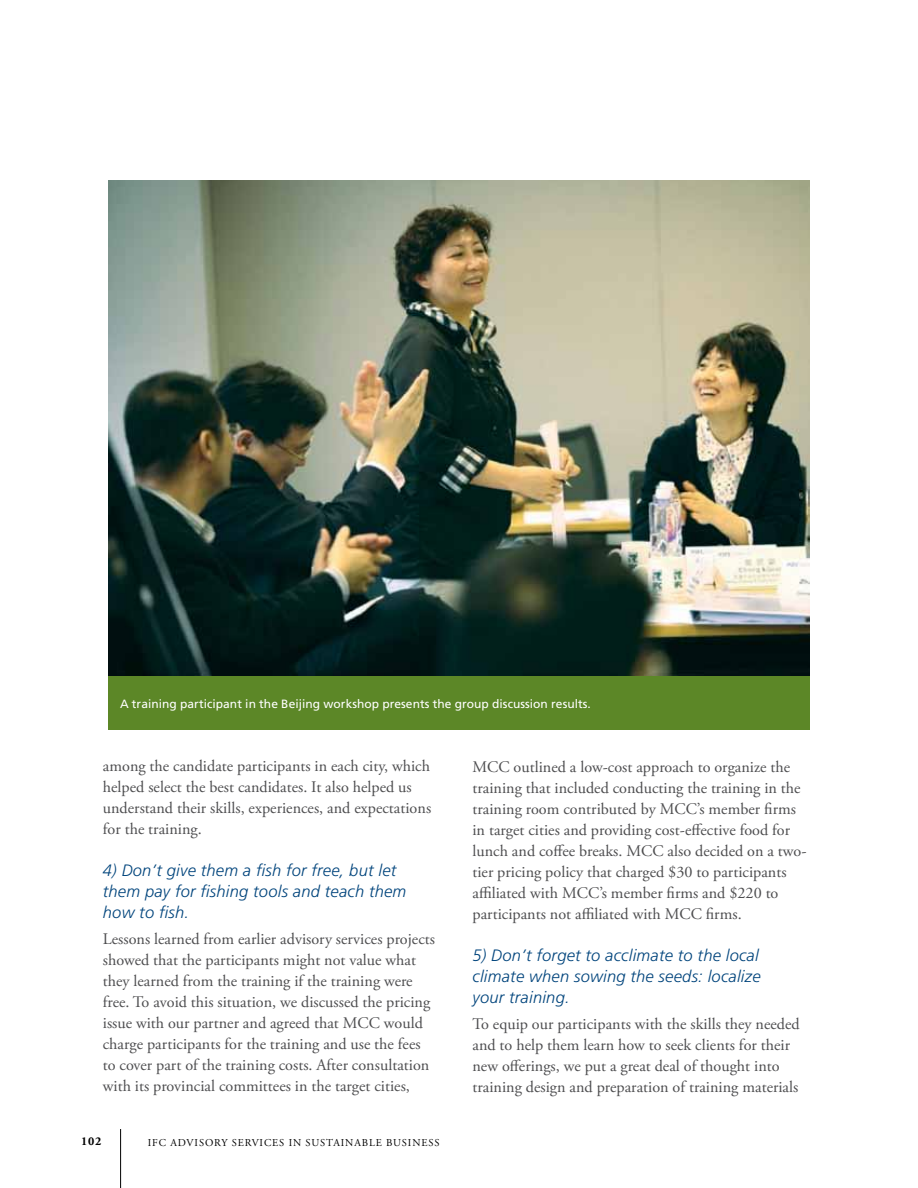
<style>
.page{position:relative;width:918px;height:1188px;background:#fff}
.page>*{position:absolute;margin:0;border:0;box-sizing:border-box;transform-origin:0 0}
.t1{font:italic 300 16.5px/21px "Frutiger";letter-spacing:.015em;color:#00447c}
.t2{font:16.2px/21px "Adobe Garamond Pro";color:#4d4d4f}
.t3{font:12px "Frutiger";letter-spacing:.005em;color:#fff}
.t4{font:700 12px "Adobe Garamond Pro";color:#000}
.t5{font:10.5px "Adobe Garamond Pro";letter-spacing:.27em;color:#000}
</style>
<div class="page">
<hr style="left:120px;top:1129px;width:1px;height:59px;background:#000">
<img style="left:108px;top:180px;width:702px;height:496px">
<div style="left:108px;top:676px;width:702px;height:54px;background:#5c8727"></div>
<p class="t3" style="left:120px;top:697px;width:472px">A training participant in the Beijing workshop presents the group discussion results.</p>
<p class="t2" style="left:103px;top:756px;width:330px">among the candidate participants in each city, which helped select the best candidates. It also helped us understand their skills, experiences, and expectations for the training.</p>
<p class="t1" style="left:103px;top:859px;width:305px">4) Don’t give them a fish for free, but let them pay for fishing tools and teach them how to fish.</p>
<p class="t2" style="left:103px;top:929px;width:334px">Lessons learned from earlier advisory services projects showed that the participants might not value what they learned from the training if the training were free. To avoid this situation, we discussed the pricing issue with our partner and agreed that MCC would charge participants for the training and use the fees to cover part of the training costs. After consultation with its provincial committees in the target cities,</p>
<p class="t4" style="left:81px;top:1135px;width:22px">102</p>
<p class="t5" style="left:148px;top:1136px;width:54px">IFC Adviso</p>
<p class="t5" style="left:214px;top:1136px;width:53px">ry Services</p>
<p class="t5" style="left:289px;top:1136px;width:53px">in Sustainable</p>
<p class="t5" style="left:386px;top:1136px;width:15px">Business</p>
<p class="t2" style="left:472px;top:757px;width:336px">MCC outlined a low-cost approach to organize the training that included conducting the training in the training room contributed by MCC’s member firms in target cities and providing cost-effective food for lunch and coffee breaks. MCC also decided on a two&shy;tier pricing policy that charged $30 to participants affiliated with MCC’s member firms and $220 to participants not affiliated with MCC firms.</p>
<p class="t1" style="left:472px;top:945px;width:290px;text-align:justify">5) Don’t forget to acclimate to the local climate when sowing the seeds: localize your training.</p>
<p class="t2" style="left:472px;top:1014px;width:329px">To equip our participants with the skills they needed and to help them learn how to seek clients for their new offerings, we put a great deal of thought into training design and preparation of training materials</p>
</div>
